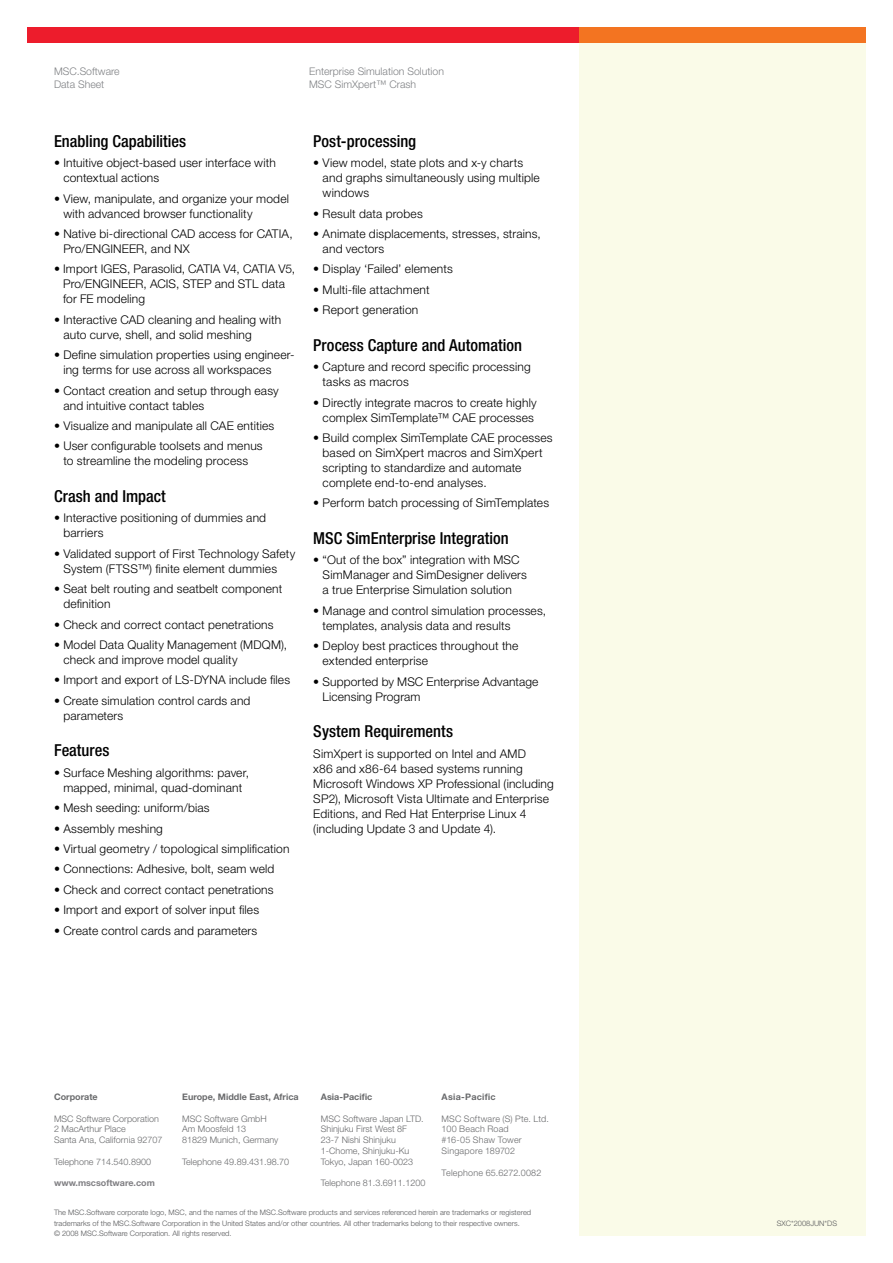
<style>
.page{position:relative;width:893px;height:1263px;background:#fff}
.page>*{position:absolute;margin:0;border:0;box-sizing:border-box;transform-origin:0 0}
.t1{font:500 condensed 16.5px "Helvetica Neue LT Pro";color:#000}
.t2{font:300 12px/15px "Helvetica Neue LT Pro";letter-spacing:.015em;color:#000}
.t3{font:300 10.5px/12.6px "Helvetica Neue LT Pro";color:#808285}
.t4{font:300 9px/10.8px "Helvetica Neue LT Pro";color:#696a6c}
.t5{font:300 9px/10.8px "Helvetica Neue LT Pro";letter-spacing:.02em;color:#696a6c}
.t6{font:700 9px "Helvetica Neue LT Pro";color:#696a6c}
.t7{font:300 9px "Helvetica Neue LT Pro";letter-spacing:.025em;color:#696a6c}
.t8{font:700 9px "Helvetica Neue LT Pro";color:#807f83}
.t9{font:700 9px "Helvetica Neue LT Pro";letter-spacing:.03em;color:#696a6c}
.t10{font:300 7.5px/10.5px "Helvetica Neue LT Pro";color:#58595b}
</style>
<div class="page">
<div style="left:579px;top:40px;width:287px;height:1196px;background:#fafbe8"></div>
<div style="left:27px;top:27px;width:553px;height:15px;background:#ed1c2c"></div>
<div style="left:579px;top:27px;width:287px;height:15px;background:#f37421"></div>
<p class="t3" style="left:54px;top:65px;width:67px">MSC.Software<br>Data Sheet</p>
<p class="t3" style="left:309px;top:65px;width:136px">Enterprise Simulation Solution<br>MSC SimXpert™ Crash</p>
<h1 class="t1" style="left:54px;top:131px;width:134px">Enabling Capabilities</h1>
<p class="t2" style="left:63px;top:155px;width:214px;text-indent:-9px">• Intuitive object-based user interface with contextual actions</p>
<p class="t2" style="left:63px;top:191px;width:227px;text-indent:-9px">• View, manipulate, and organize your model with advanced browser functionality</p>
<p class="t2" style="left:63px;top:226px;width:231px;text-indent:-9px">• Native bi-directional CAD access for CATIA,<br>Pro/ENGINEER, and NX</p>
<p class="t2" style="left:63px;top:261px;width:234px;text-indent:-9px">• Import IGES, Parasolid, CATIA V4, CATIA V5,<br>Pro/ENGINEER, ACIS, STEP and STL data for FE modeling</p>
<p class="t2" style="left:63px;top:312px;width:219px;text-indent:-9px">• Interactive CAD cleaning and healing with auto curve, shell, and solid meshing</p>
<p class="t2" style="left:63px;top:347px;width:233px;text-indent:-9px">• Define simulation properties using engineer&shy;ing terms for use across all workspaces</p>
<p class="t2" style="left:63px;top:383px;width:217px;text-indent:-9px">• Contact creation and setup through easy and intuitive contact tables</p>
<p class="t2" style="left:54px;top:418px;width:222px">• Visualize and manipulate all CAE entities</p>
<p class="t2" style="left:54px;top:438px;width:210px;text-align:center">• User configurable toolsets and menus to streamline the modeling process</p>
<h1 class="t1" style="left:54px;top:486px;width:113px">Crash and Impact</h1>
<p class="t2" style="left:63px;top:510px;width:204px;text-indent:-9px">• Interactive positioning of dummies and barriers</p>
<p class="t2" style="left:63px;top:546px;width:233px;text-indent:-9px">• Validated support of First Technology Safety<br>System (FTSS™) finite element dummies</p>
<p class="t2" style="left:63px;top:581px;width:221px;text-indent:-9px">• Seat belt routing and seatbelt component definition</p>
<p class="t2" style="left:54px;top:617px;width:221px">• Check and correct contact penetrations</p>
<p class="t2" style="left:63px;top:637px;width:225px;text-indent:-9px">• Model Data Quality Management (MDQM), check and improve model quality</p>
<p class="t2" style="left:54px;top:672px;width:238px">• Import and export of LS-DYNA include files</p>
<p class="t2" style="left:63px;top:693px;width:189px;text-indent:-9px">• Create simulation control cards and parameters</p>
<h1 class="t1" style="left:54px;top:741px;width:57px">Features</h1>
<p class="t2" style="left:54px;top:765px;width:197px;text-align:center">• Surface Meshing algorithms: paver, mapped, minimal, quad-dominant</p>
<p class="t2" style="left:54px;top:800px;width:157px">• Mesh seeding: uniform/bias</p>
<p class="t2" style="left:54px;top:821px;width:110px">• Assembly meshing</p>
<p class="t2" style="left:54px;top:841px;width:237px">• Virtual geometry / topological simplification</p>
<p class="t2" style="left:54px;top:861px;width:222px">• Connections: Adhesive, bolt, seam weld</p>
<p class="t2" style="left:54px;top:882px;width:221px">• Check and correct contact penetrations</p>
<p class="t2" style="left:54px;top:902px;width:207px">• Import and export of solver input files</p>
<p class="t2" style="left:54px;top:923px;width:205px">• Create control cards and parameters</p>
<h1 class="t1" style="left:313px;top:131px;width:104px">Post-processing</h1>
<p class="t2" style="left:323px;top:155px;width:219px;text-indent:-9px">• View model, state plots and x-y charts and graphs simultaneously using multiple windows</p>
<p class="t2" style="left:313px;top:206px;width:111px">• Result data probes</p>
<p class="t2" style="left:323px;top:226px;width:220px;text-indent:-9px">• Animate displacements, stresses, strains, and vectors</p>
<p class="t2" style="left:313px;top:261px;width:141px">• Display ‘Failed’ elements</p>
<p class="t2" style="left:313px;top:282px;width:118px">• Multi-file attachment</p>
<p class="t2" style="left:313px;top:302px;width:106px">• Report generation</p>
<h1 class="t1" style="left:313px;top:335px;width:210px">Process Capture and Automation</h1>
<p class="t2" style="left:323px;top:359px;width:210px;text-indent:-9px">• Capture and record specific processing tasks as macros</p>
<p class="t2" style="left:313px;top:395px;width:225px;text-align:center">• Directly integrate macros to create highly complex SimTemplate™ CAE processes</p>
<p class="t2" style="left:323px;top:430px;width:232px;text-indent:-9px">• Build complex SimTemplate CAE processes based on SimXpert macros and SimXpert scripting to standardize and automate complete end-to-end analyses.</p>
<p class="t2" style="left:313px;top:495px;width:237px">• Perform batch processing of SimTemplates</p>
<h1 class="t1" style="left:313px;top:528px;width:197px">MSC SimEnterprise Integration</h1>
<p class="t2" style="left:323px;top:552px;width:206px;text-indent:-9px">• “Out of the box” integration with MSC<br>SimManager and SimDesigner delivers a true Enterprise Simulation solution</p>
<p class="t2" style="left:323px;top:603px;width:225px;text-indent:-9px">• Manage and control simulation processes, templates, analysis data and results</p>
<p class="t2" style="left:323px;top:638px;width:197px;text-indent:-9px">• Deploy best practices throughout the extended enterprise</p>
<p class="t2" style="left:322px;top:674px;width:217px;text-indent:-9px">• Supported by MSC Enterprise Advantage<br>Licensing Program</p>
<h1 class="t1" style="left:313px;top:722px;width:141px">System Requirements</h1>
<p class="t2" style="left:313px;top:746px;width:242px">SimXpert is supported on Intel and AMD<br>x86 and x86-64 based systems running Microsoft Windows XP Professional (including SP2), Microsoft Vista Ultimate and Enterprise Editions, and Red Hat Enterprise Linux 4 (including Update 3 and Update 4).</p>
<p class="t6" style="left:54px;top:1091px;width:45px">Corporate</p>
<p class="t4" style="left:54px;top:1113px;width:110px">MSC Software Corporation<br>2 MacArthur Place<br>Santa Ana, California 92707</p>
<p class="t4" style="left:54px;top:1156px;width:99px">Telephone 714.540.8900</p>
<p class="t8" style="left:54px;top:1177px;width:102px">www.mscsoftware.com</p>
<p class="t6" style="left:182px;top:1091px;width:118px">Europe, Middle East, Africa</p>
<p class="t4" style="left:182px;top:1113px;width:98px">MSC Software GmbH<br>Am Moosfeld 13<br>81829 Munich, Germany</p>
<p class="t4" style="left:182px;top:1156px;width:109px">Telephone 49.89.431.98.70</p>
<p class="t6" style="left:321px;top:1091px;width:53px">Asia-Pacific</p>
<p class="t4" style="left:321px;top:1113px;width:104px">MSC Software Japan LTD.<br>Shinjuku First West 8F<br>23-7 Nishi Shinjuku<br>1-Chome, Shinjuku-Ku<br>Tokyo, Japan 160-0023</p>
<p class="t4" style="left:321px;top:1178px;width:106px">Telephone 81.3.6911.1200</p>
<p class="t9" style="left:442px;top:1091px;width:56px">Asia-Pacific</p>
<p class="t5" style="left:442px;top:1113px;width:109px">MSC Software (S) Pte. Ltd.<br>100 Beach Road<br>#16-05 Shaw Tower<br>Singapore 189702</p>
<p class="t7" style="left:442px;top:1167px;width:101px">Telephone 65.6272.0082</p>
<p class="t10" style="left:54px;top:1207px;width:479px">The MSC.Software corporate logo, MSC, and the names of the MSC.Software products and services referenced herein are trademarks or registered trademarks of the MSC.Software Corporation in the United States and/or other countries. All other trademarks belong to their respective owners.<br>© 2008 MSC.Software Corporation. All rights reserved.</p>
<p class="t10" style="left:777px;top:1218px;width:62px">SXC*2008JUN*DS</p>
</div>
